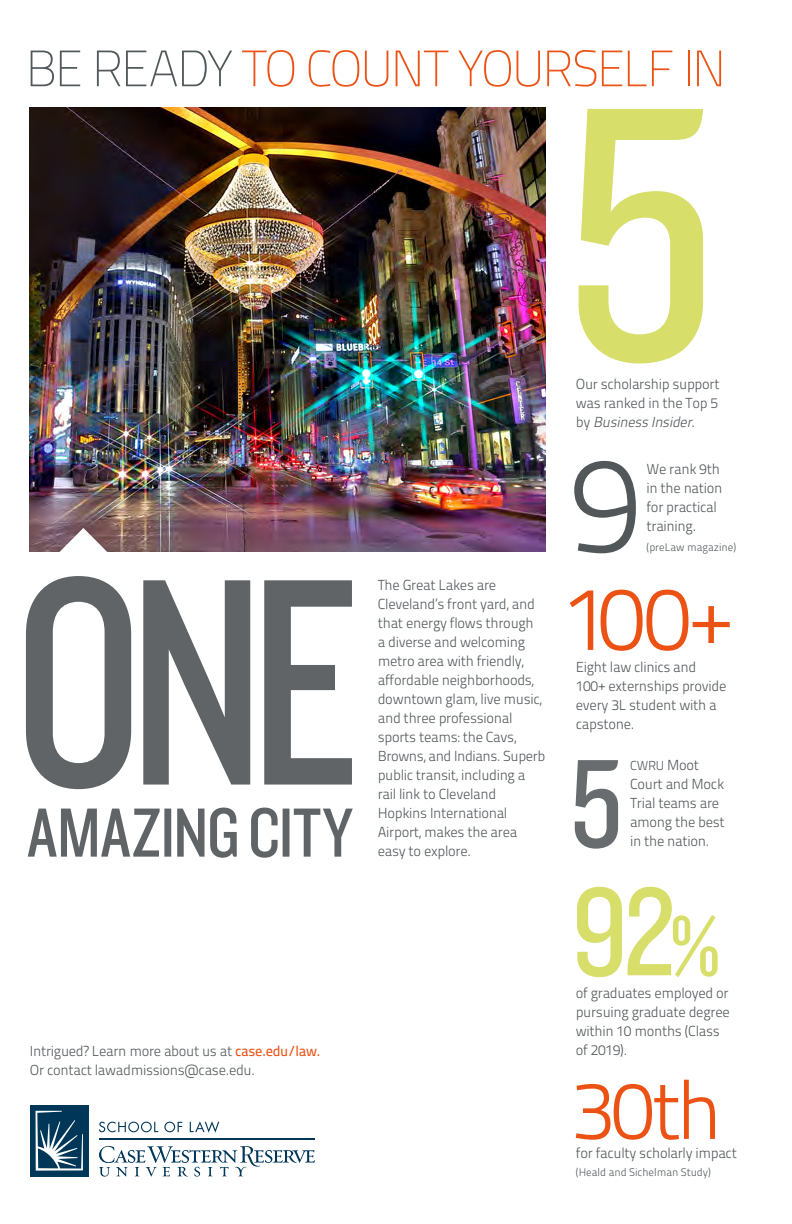
<style>
.page{position:relative;width:792px;height:1224px;background:#fff}
.page>*{position:absolute;margin:0;border:0;box-sizing:border-box;transform-origin:0 0}
.t1{font:136px "Titillium Maps 26 L 250 wt";color:#52575a}
.t2{font:130px "Knockout 29 Junior Ltweight";color:#d7de69}
.t3{font:130px "Knockout 29 Junior Ltweight";color:#686c6e}
.t4{font:90px "Titillium Maps 26 L 250 wt";color:#eb5214}
.t5{font:82px "Titillium Maps 26 L 250 wt";color:#eb5214}
.Back_cover_header{font:51px "Titillium Maps 26 L 1 wt";letter-spacing:-.055em;color:#eb5214}
.Text_7_25pt{font:14.4px/19px "Titillium Maps 26 L 250 wt";letter-spacing:-.02em;color:#52575a}
.Text_7_25pt-2{font:13px "Titillium Maps 26 L 250 wt";color:#52575a}
.Footnotes{font:11px "Titillium Maps 26 L 250 wt";color:#52575a}
.s1{color:#52575a}
.s2{font-style:italic}
.s3{font-family:"Titillium Maps 26 L 500 wt";color:#eb5214}
.s4{font-size:86px}
.s5{font-size:14.4px}
.s6{font-size:88px}
</style>
<div class="page">
<img style="left:30px;top:108px;width:516px;height:444px">
<svg style="left:26px;top:576px;width:326px;height:213px"></svg>
<svg style="left:28px;top:808px;width:325px;height:50px"></svg>
<svg style="left:52px;top:528px;width:62px;height:24px"></svg>
<svg style="left:579px;top:109px;width:124px;height:255px"></svg>
<svg style="left:99px;top:1122px;width:59px;height:10px"></svg>
<svg style="left:164px;top:1122px;width:18px;height:10px"></svg>
<svg style="left:190px;top:1121px;width:29px;height:12px"></svg>
<svg style="left:99px;top:1146px;width:216px;height:31px"></svg>
<hr style="left:99px;top:1139px;width:216px;height:1px;background:#003658">
<div style="left:30px;top:1105px;width:59px;height:71px;background:#003658"></div>
<svg style="left:36px;top:1111px;width:47px;height:60px"></svg>
<h1 class="Back_cover_header" style="left:25px;top:32px;width:703px"><span class="s1">BE READY</span> TO COUNT YOURSELF IN</h1>
<p class="Text_7_25pt" style="left:576px;top:374px;width:145px;text-align:justify">Our scholarship support was ranked in the Top 5 b y <span class="s2">BusinessInsider</span>.</p>
<p class="Text_7_25pt" style="left:30px;top:1041px;width:292px">Intrigued? Learn more about us at <span class="s3">case.edu/law.<br></span>Or contact lawadmissions@case.edu.</p>
<p class="Text_7_25pt" style="left:378px;top:574px;width:169px">The Great Lakes are<br>Cleveland’s front yard, and that energy flows through<br>a diverse and welcoming metro area with friendly, affordable neighborhoods, downtown glam, live music, and three professional sports teams: the Cavs,<br>Browns, and Indians. Superb public transit, including a rail link to Cleveland<br>Hopkins International<br>Airport, makes the area easy to explore.</p>
<h1 class="t1" style="left:569px;top:405px;width:74px">9</h1>
<p class="Text_7_25pt" style="left:646px;top:459px;width:78px">We rank 9th in the nation for practical training.</p>
<p class="Footnotes" style="left:646px;top:539px;width:91px">(preLaw magazine)</p>
<h3 class="t4" style="left:563px;top:553px;width:173px">100<span class="s4">+</span></h3>
<p class="Text_7_25pt" style="left:576px;top:657px;width:152px">Eight law clinics and<br>100+ externships provide every 3L student with a capstone.</p>
<h2 class="t3" style="left:570px;top:720px;width:54px">5</h2>
<p class="Text_7_25pt-2" style="left:630px;top:756px;width:71px">CWRU <span class="s5">Moot</span></p>
<p class="Text_7_25pt" style="left:630px;top:774px;width:96px">Court and Mock<br>Trial teams are among the best</p>
<p class="Text_7_25pt" style="left:630px;top:831px;width:81px">in the nation.</p>
<h2 class="t2" style="left:571px;top:849px;width:150px">92<span class="s6">%</span></h2>
<p class="Text_7_25pt" style="left:576px;top:983px;width:156px">of graduates employed or pursuing graduate degree within 10 months (Class of 2019).</p>
<h3 class="t5" style="left:571px;top:1050px;width:153px">30th</h3>
<p class="Text_7_25pt" style="left:576px;top:1142px;width:163px">for faculty scholarly impact</p>
<p class="Footnotes" style="left:576px;top:1164px;width:137px">(Heald and Sichelman Study)</p>
</div>
